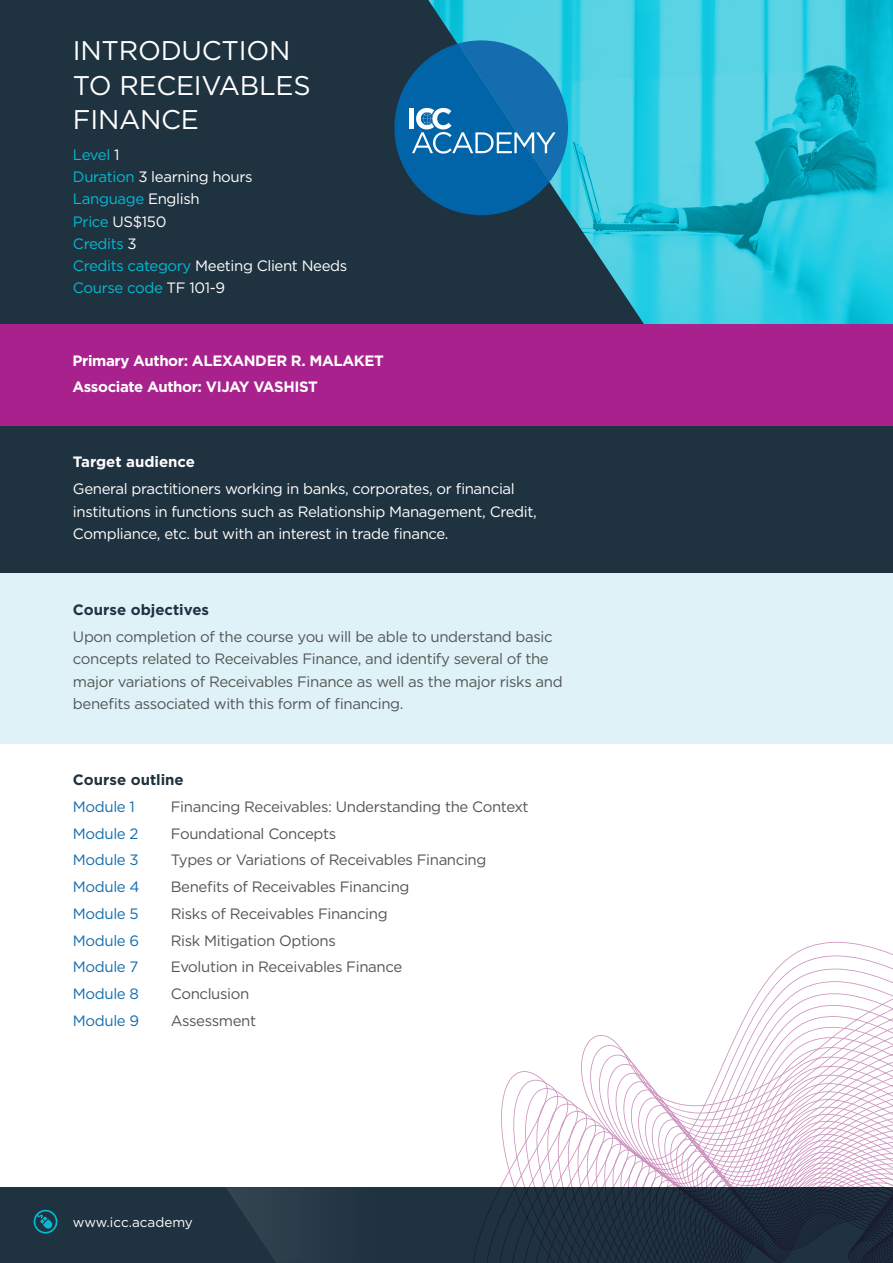
<style>
.page{position:relative;width:893px;height:1263px;background:#fff}
.page>*{position:absolute;margin:0;border:0;box-sizing:border-box;transform-origin:0 0}
.t1{font:27px/34.5px "Gotham";letter-spacing:-.01em;color:#fff}
.t2{font:15px/22.5px "Gotham";letter-spacing:-.025em;color:#545557}
.t3{font:15px/22.5px "Gotham";letter-spacing:-.025em;color:#fff}
.t4{font:15px "Gotham";letter-spacing:-.025em;color:#136dae}
.t5{font:700 15px "Gotham";letter-spacing:-.025em;color:#fff}
.t6{font:15px "Gotham";letter-spacing:-.025em;color:#03bad3}
.t7{font:700 15px "Gotham";color:#1f3240}
.t8{font:700 15px "Gotham";color:#fff}
.t9{font:13.5px "Gotham";color:#fff}
.s1{color:#fff}
.s2{color:#03bad3}
</style>
<div class="page">
<div style="left:0;top:0;width:893px;height:324px;background:#1f3240"></div>
<div style="left:0;top:573px;width:893px;height:170px;background:#def2f7"></div>
<div style="left:0;top:1187px;width:893px;height:76px;background:#1f3240"></div>
<svg style="left:34px;top:1210px;width:23px;height:23px"></svg>
<img style="left:226px;top:1187px;width:77px;height:76px">
<div style="left:0;top:426px;width:893px;height:147px;background:#1f3240"></div>
<svg style="left:758px;top:981px;width:135px;height:12px"></svg>
<svg style="left:751px;top:993px;width:142px;height:12px"></svg>
<svg style="left:745px;top:1005px;width:148px;height:11px"></svg>
<svg style="left:739px;top:1016px;width:154px;height:11px"></svg>
<svg style="left:473px;top:1027px;width:420px;height:236px"></svg>
<img style="left:428px;top:0;width:465px;height:324px">
<svg style="left:394px;top:40px;width:174px;height:175px;background:#196da2"></svg>
<div style="left:0;top:324px;width:893px;height:102px;background:#a8218c"></div>
<p class="t1" style="left:73px;top:33px;width:239px">INTRODUCTION<br>TO RECEIVABLES<br>FINANCE</p>
<p class="t6" style="left:73px;top:145px;width:48px">Level <span class="s1">1</span></p>
<p class="t3" style="left:73px;top:165px;width:181px"><span class="s2">Duration</span> 3 learning hours</p>
<p class="t6" style="left:73px;top:189px;width:128px">Language <span class="s1">English</span></p>
<p class="t3" style="left:73px;top:210px;width:95px"><span class="s2">Price</span> US$150</p>
<p class="t6" style="left:73px;top:234px;width:65px">Credits <span class="s1">3</span></p>
<p class="t3" style="left:73px;top:254px;width:276px"><span class="s2">Credits category</span> Meeting Client Needs</p>
<p class="t6" style="left:73px;top:278px;width:154px">Course code <span class="s1">TF 101-9</span></p>
<p class="t5" style="left:72px;top:351px;width:313px">Primary Author: ALEXANDER R. MALAKET</p>
<p class="t5" style="left:72px;top:376px;width:247px">Associate Author: VIJAY VASHIST</p>
<p class="t8" style="left:73px;top:452px;width:124px">Target audience</p>
<p class="t3" style="left:73px;top:477px;width:465px">General practitioners working in banks, corporates, or financial institutions in functions such as Relationship Management, Credit,<br>Compliance, etc. but with an interest in trade finance.</p>
<p class="t7" style="left:73px;top:600px;width:138px">Course objectives</p>
<p class="t2" style="left:73px;top:625px;width:491px">Upon completion of the course you will be able to understand basic concepts related to Receivables Finance, and identify several of the major variations of Receivables Finance as well as the major risks and benefits associated with this form of financing.</p>
<p class="t7" style="left:73px;top:770px;width:112px">Course outline</p>
<p class="t4" style="left:73px;top:797px;width:63px">Module 1</p>
<p class="t2" style="left:171px;top:795px;width:359px">Financing Receivables: Understanding the Context</p>
<p class="t4" style="left:73px;top:824px;width:67px">Module 2</p>
<p class="t2" style="left:171px;top:822px;width:167px">Foundational Concepts</p>
<p class="t4" style="left:73px;top:850px;width:67px">Module 3</p>
<p class="t2" style="left:171px;top:848px;width:317px">Types or Variations of Receivables Financing</p>
<p class="t4" style="left:73px;top:877px;width:68px">Module 4</p>
<p class="t2" style="left:171px;top:875px;width:240px">Benefits of Receivables Financing</p>
<p class="t4" style="left:73px;top:904px;width:67px">Module 5</p>
<p class="t2" style="left:171px;top:902px;width:218px">Risks of Receivables Financing</p>
<p class="t4" style="left:73px;top:931px;width:68px">Module 6</p>
<p class="t2" style="left:171px;top:929px;width:167px">Risk Mitigation Options</p>
<p class="t4" style="left:73px;top:957px;width:67px">Module 7</p>
<p class="t2" style="left:171px;top:955px;width:233px">Evolution in Receivables Finance</p>
<p class="t4" style="left:73px;top:984px;width:68px">Module 8</p>
<p class="t2" style="left:171px;top:982px;width:80px">Conclusion</p>
<p class="t4" style="left:73px;top:1011px;width:68px">Module 9</p>
<p class="t2" style="left:171px;top:1009px;width:87px">Assessment</p>
<p class="t9" style="left:73px;top:1213px;width:121px">www.icc.academy</p>
</div>
